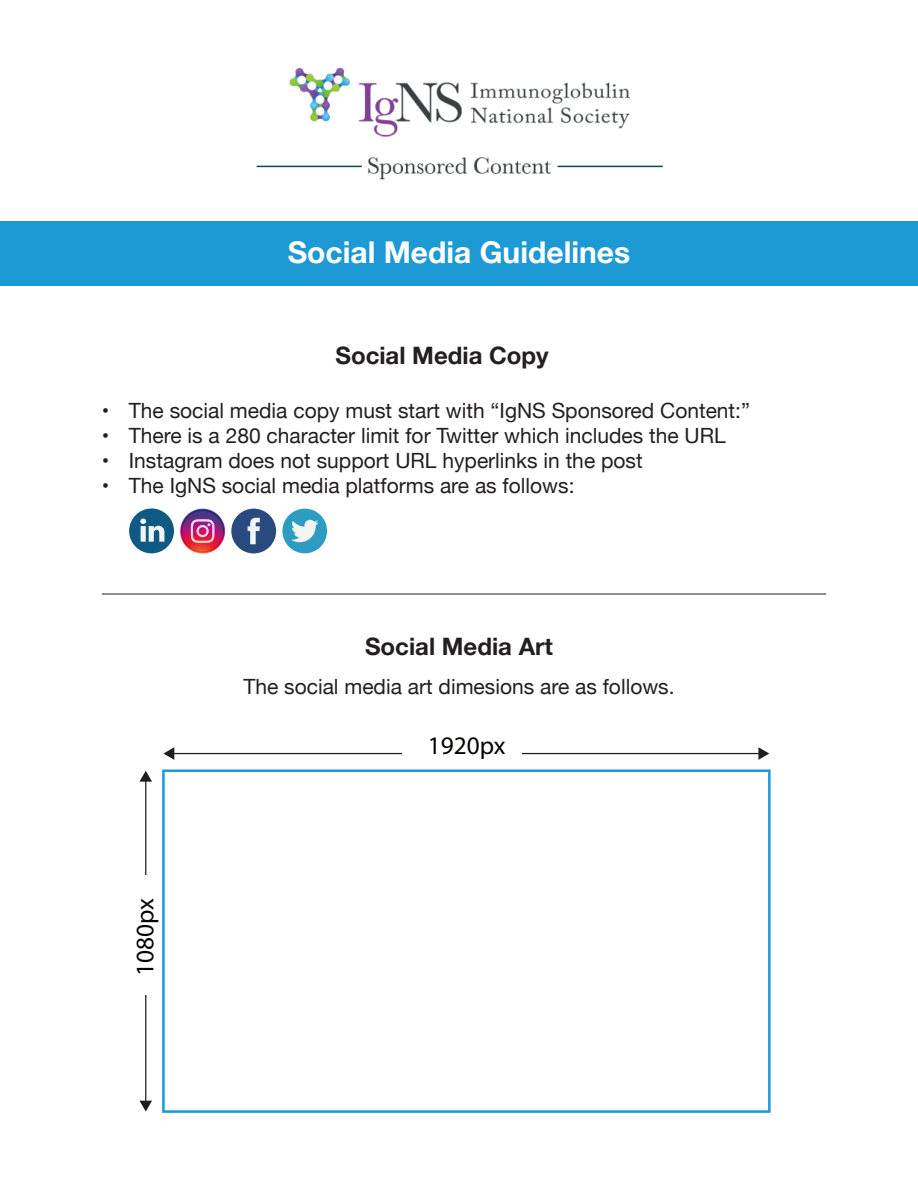
<style>
.page{position:relative;width:918px;height:1188px;background:#fff}
.page>*{position:absolute;margin:0;border:0;box-sizing:border-box;transform-origin:0 0}
.t1{font:700 30px "Helvetica Neue";color:#fff}
.t2{font:25.35px "Myriad Pro";color:#040503}
.t3{font:700 24px "Helvetica Neue";color:#231f20}
.t4{font:21px "Helvetica Neue";color:#231f20}
</style>
<div class="page">
<div style="left:0;top:221px;width:918px;height:64px;background:#1d99d6"></div>
<hr style="left:145px;top:780px;width:1px;height:323px;background:#201d1e">
<svg style="left:139px;top:771px;width:13px;height:11px"></svg>
<svg style="left:139px;top:1101px;width:13px;height:11px"></svg>
<div style="left:162px;top:769px;width:609px;height:344px;border:3px solid #1d99d6"></div>
<div style="left:136px;top:875px;width:22px;height:120px;background:#fff"></div>
<hr style="left:172px;top:753px;width:588px;height:1px;background:#201d1e">
<svg style="left:163px;top:747px;width:11px;height:13px"></svg>
<svg style="left:758px;top:747px;width:11px;height:13px"></svg>
<div style="left:402px;top:738px;width:120px;height:22px;background:#fff"></div>
<img style="left:256px;top:67px;width:407px;height:113px">
<hr style="left:102px;top:594px;width:724px;height:1px;background:#231f20">
<div style="left:231px;top:509px;width:45px;height:44px;background:#294a7f;border-radius:50%"></div>
<svg style="left:248px;top:518px;width:12px;height:26px"></svg>
<div style="left:282px;top:509px;width:45px;height:44px;background:#2d9cc3;border-radius:50%"></div>
<svg style="left:291px;top:520px;width:28px;height:22px"></svg>
<div style="left:129px;top:508px;width:45px;height:45px;background:#0f5a84;border-radius:50%"></div>
<svg style="left:140px;top:519px;width:24px;height:23px"></svg>
<svg style="left:180px;top:509px;width:45px;height:45px"></svg>
<h1 class="t1" style="left:288px;top:229px;width:344px">Social Media Guidelines</h1>
<p class="t3" style="left:335px;top:336px;width:215px">Social Media Copy</p>
<p class="t4" style="left:102px;top:395px;width:650px">• The social media copy must start with “IgNS Sponsored Content:”</p>
<p class="t4" style="left:102px;top:420px;width:626px">• There is a 280 character limit for Twitter which includes the URL</p>
<p class="t4" style="left:102px;top:446px;width:542px">• Instagram does not support URL hyperlinks in the post</p>
<p class="t4" style="left:102px;top:471px;width:474px">• The IgNS social media platforms are as follows:</p>
<p class="t3" style="left:365px;top:628px;width:189px">Social Media Art</p>
<p class="t4" style="left:243px;top:672px;width:433px">The social media art dimesions are as follows.</p>
<p class="t2" style="left:129px;top:976px;width:79px;rotate:-90deg">1080px</p>
<p class="t2" style="left:428px;top:730px;width:79px">1920px</p>
</div>
